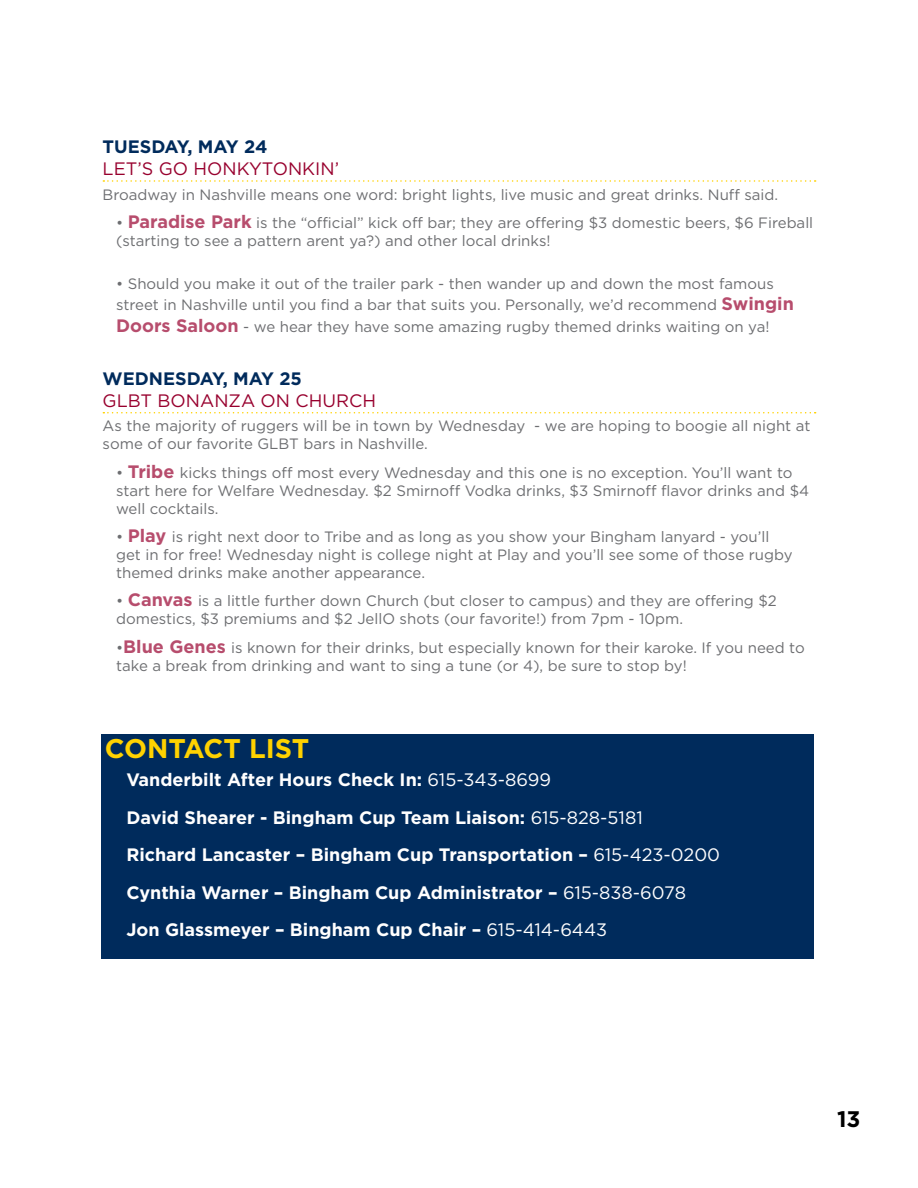
<style>
.page{position:relative;width:918px;height:1188px;background:#fff}
.page>*{position:absolute;margin:0;border:0;box-sizing:border-box;transform-origin:0 0}
.t1{font:700 27px "Gotham";color:#ffd200}
.t2{font:700 22.5px "Gotham";color:#000}
.t3{font:700 18px/37.5px "Gotham";color:#fff}
.t4{font:18px "Gotham";color:#98002e}
.t5{font:700 18px "Gotham";color:#002b5c}
.t6{font:15px/18px "Gotham";color:#6d6e71}
.s1{font-weight:700;font-size:18px;color:#b74d6d}
.s2{font-weight:400}
</style>
<div class="page">
<svg style="left:103px;top:180px;width:713px;height:2px"></svg>
<svg style="left:103px;top:412px;width:713px;height:1px"></svg>
<div style="left:102px;top:734px;width:712px;height:225px;background:#002b5c"></div>
<p class="t5" style="left:103px;top:136px;width:166px">TUESDAY, MAY 24</p>
<p class="t4" style="left:103px;top:159px;width:238px">LET’S GO HONKYTONKIN’</p>
<p class="t6" style="left:103px;top:185px;width:677px">Broadway in Nashville means one word: bright lights, live music and great drinks. Nuff said.</p>
<p class="t6" style="left:116px;top:213px;width:699px">• <span class="s1">Paradise Park</span> is the “official” kick off bar; they are offering $3 domestic beers, $6 Fireball (starting to see a pattern arent ya?) and other local drinks!</p>
<p class="t6" style="left:116px;top:272px;width:679px;line-height:21.6px">• Should you make it out of the trailer park - then wander up and down the most famous street in Nashville until you find a bar that suits you. Personally, we’d recommend <span class="s1">Swingin<br>Doors Saloon</span> - we hear they have some amazing rugby themed drinks waiting on ya!</p>
<p class="t5" style="left:103px;top:368px;width:201px">WEDNESDAY, MAY 25</p>
<p class="t4" style="left:103px;top:390px;width:275px">GLBT BONANZA ON CHURCH</p>
<p class="t6" style="left:103px;top:417px;width:709px">As the majority of ruggers will be in town by Wednesday - we are hoping to boogie all night at some of our favorite GLBT bars in Nashville.</p>
<p class="t6" style="left:116px;top:463px;width:695px">• <span class="s1">Tribe</span> kicks things off most every Wednesday and this one is no exception. You’ll want to start here for Welfare Wednesday. $2 Smirnoff Vodka drinks, $3 Smirnoff flavor drinks and $4 well cocktails.</p>
<p class="t6" style="left:116px;top:527px;width:678px">• <span class="s1">Play</span> is right next door to Tribe and as long as you show your Bingham lanyard - you’ll get in for free! Wednesday night is college night at Play and you’ll see some of those rugby themed drinks make another appearance.</p>
<p class="t6" style="left:116px;top:592px;width:662px">• <span class="s1">Canvas</span> is a little further down Church (but closer to campus) and they are offering $2 domestics, $3 premiums and $2 JellO shots (our favorite!) from 7pm - 10pm.</p>
<p class="t6" style="left:116px;top:638px;width:690px">•<span class="s1">Blue Genes</span> is known for their drinks, but especially known for their karoke. If you need to take a break from drinking and want to sing a tune (or 4), be sure to stop by!</p>
<h1 class="t1" style="left:105px;top:733px;width:206px">CONTACT LIST</h1>
<p class="t3" style="left:126px;top:761px;width:595px">Vanderbilt After Hours Check In: <span class="s2">615-343-8699<br></span>David Shearer - Bingham Cup Team Liaison: <span class="s2">615-828-5181<br></span>Richard Lancaster – Bingham Cup Transportation – <span class="s2">615-423-0200<br></span>Cynthia Warner – Bingham Cup Administrator – <span class="s2">615-838-6078<br></span>Jon Glassmeyer – Bingham Cup Chair – <span class="s2">615-414-6443</span></p>
<h2 class="t2" style="left:837px;top:1106px;width:25px">13</h2>
</div>
